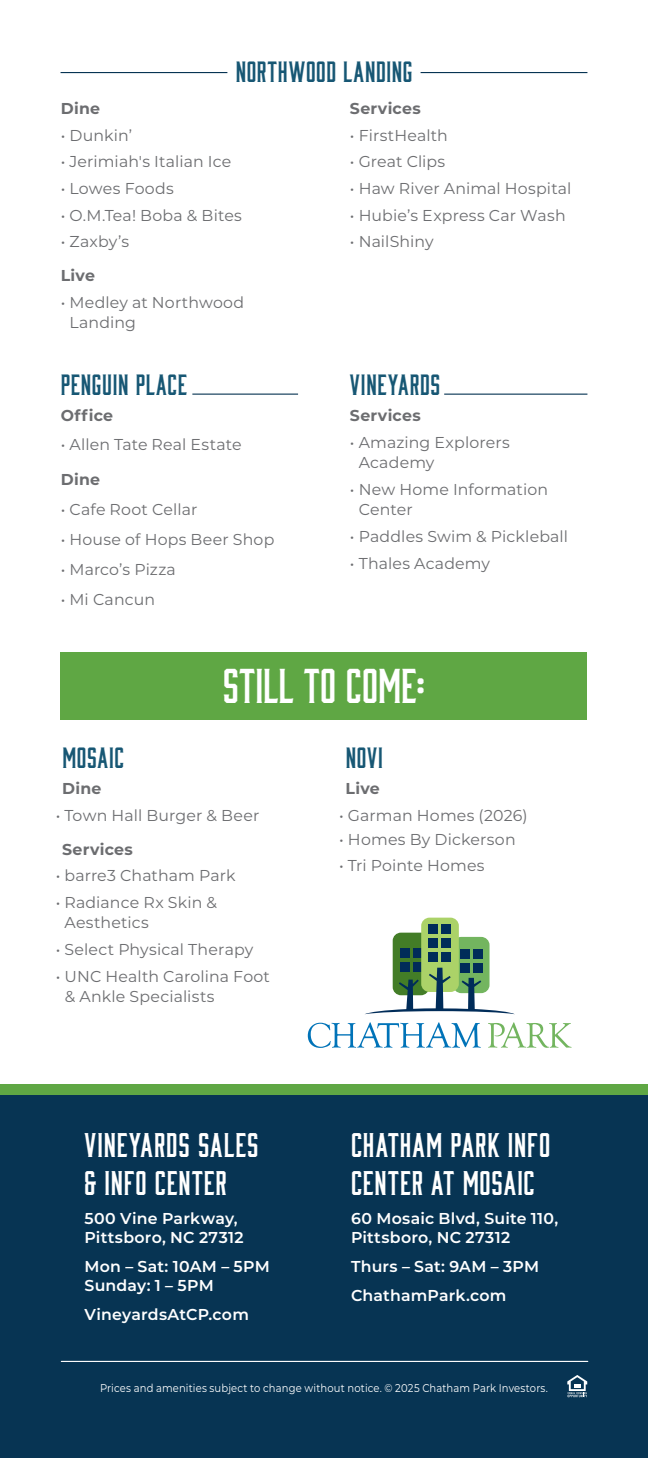
<style>
.page{position:relative;width:648px;height:1458px;background:#fff}
.page>*{position:absolute;margin:0;border:0;box-sizing:border-box;transform-origin:0 0}
.BUILDERS{font:45px "Bourbon";color:#fff}
.t1{font:31.5px/37.8px "Bourbon";letter-spacing:.03em;color:#fff}
.t2{font:27px "Bourbon";letter-spacing:.025em;color:#175774}
.t3{font:15.75px/20.2px "Montserrat";letter-spacing:.01em;color:#6c6d70}
.t4{font:600 15.75px/18.9px "Montserrat";letter-spacing:.015em;color:#fff}
.t5{font:700 15.75px "Montserrat";letter-spacing:.015em;color:#6c6d70}
.t6{font:11.25px "Montserrat";letter-spacing:.015em;color:#fff;scale:.89 1}
</style>
<div class="page">
<svg style="left:488px;top:1022px;width:84px;height:26px"></svg>
<svg style="left:308px;top:1022px;width:173px;height:26px"></svg>
<div style="left:393px;top:933px;width:36px;height:62px;background:#437d27;border-radius:8px"></div>
<div style="left:400px;top:948px;width:10px;height:10px;background:#002c59"></div>
<div style="left:413px;top:948px;width:10px;height:10px;background:#002c59"></div>
<div style="left:400px;top:962px;width:10px;height:9px;background:#002c59"></div>
<div style="left:413px;top:962px;width:10px;height:9px;background:#002c59"></div>
<div style="left:453px;top:937px;width:37px;height:56px;background:#73b55f;border-radius:8px"></div>
<div style="left:421px;top:918px;width:38px;height:74px;background:#abd268;border-radius:8px"></div>
<div style="left:428px;top:924px;width:10px;height:10px;background:#002c59"></div>
<div style="left:441px;top:924px;width:10px;height:10px;background:#002c59"></div>
<div style="left:428px;top:938px;width:10px;height:9px;background:#002c59"></div>
<div style="left:441px;top:938px;width:10px;height:9px;background:#002c59"></div>
<div style="left:428px;top:952px;width:10px;height:9px;background:#002c59"></div>
<div style="left:441px;top:952px;width:10px;height:9px;background:#002c59"></div>
<div style="left:460px;top:949px;width:10px;height:9px;background:#002c59"></div>
<div style="left:473px;top:949px;width:10px;height:9px;background:#002c59"></div>
<div style="left:460px;top:963px;width:10px;height:9px;background:#002c59"></div>
<div style="left:473px;top:963px;width:10px;height:9px;background:#002c59"></div>
<svg style="left:365px;top:968px;width:149px;height:46px"></svg>
<div style="left:0;top:1095px;width:648px;height:363px;background:#073453"></div>
<div style="left:0;top:1084px;width:648px;height:11px;background:#5fa744"></div>
<hr style="left:61px;top:1361px;width:527px;height:1px;background:#fff">
<svg style="left:567px;top:1375px;width:20px;height:22px"></svg>
<div style="left:61px;top:652px;width:526px;height:68px;background:#5fa744"></div>
<hr style="left:192px;top:394px;width:106px;height:1px;background:#073453">
<hr style="left:444px;top:394px;width:143px;height:1px;background:#073453">
<hr style="left:421px;top:72px;width:166px;height:1px;background:#073453">
<hr style="left:61px;top:72px;width:166px;height:1px;background:#073453">
<p class="t2" style="left:236px;top:55px;width:178px">NORTHWOOD LANDING</p>
<p class="t5" style="left:61px;top:97px;width:41px">Dine</p>
<p class="t3" style="left:61px;top:124px;width:73px">• Dunkin’</p>
<p class="t3" style="left:61px;top:151px;width:172px">• Jerimiah's Italian Ice</p>
<p class="t3" style="left:61px;top:178px;width:115px">• Lowes Foods</p>
<p class="t3" style="left:61px;top:204px;width:183px">• O.M.Tea! Boba &amp; Bites</p>
<p class="t3" style="left:61px;top:231px;width:70px">• Zaxby’s</p>
<p class="t5" style="left:61px;top:264px;width:36px">Live</p>
<p class="t3" style="left:70px;top:292px;width:176px;text-indent:-9px">• Medley at Northwood<br>Landing</p>
<p class="t2" style="left:61px;top:368px;width:128px">PENGUIN PLACE</p>
<p class="t5" style="left:61px;top:404px;width:54px">Office</p>
<p class="t3" style="left:61px;top:434px;width:182px">• Allen Tate Real Estate</p>
<p class="t5" style="left:61px;top:468px;width:41px">Dine</p>
<p class="t3" style="left:61px;top:499px;width:138px">• Cafe Root Cellar</p>
<p class="t3" style="left:61px;top:529px;width:215px">• House of Hops Beer Shop</p>
<p class="t3" style="left:61px;top:559px;width:117px">• Marco’s Pizza</p>
<p class="t3" style="left:61px;top:589px;width:96px">• Mi Cancun</p>
<p class="t5" style="left:350px;top:97px;width:72px">Services</p>
<p class="t3" style="left:350px;top:124px;width:100px">• FirstHealth</p>
<p class="t3" style="left:350px;top:151px;width:97px">• Great Clips</p>
<p class="t3" style="left:350px;top:178px;width:223px">• Haw River Animal Hospital</p>
<p class="t3" style="left:350px;top:204px;width:217px">• Hubie’s Express Car Wash</p>
<p class="t3" style="left:350px;top:231px;width:85px">• NailShiny</p>
<p class="t2" style="left:350px;top:368px;width:92px">VINEYARDS</p>
<p class="t5" style="left:350px;top:404px;width:72px">Services</p>
<p class="t3" style="left:359px;top:432px;width:153px;text-indent:-9px">• Amazing Explorers<br>Academy</p>
<p class="t3" style="left:359px;top:479px;width:191px;text-indent:-9px">• New Home Information<br>Center</p>
<p class="t3" style="left:350px;top:526px;width:220px">• Paddles Swim &amp; Pickleball</p>
<p class="t3" style="left:350px;top:553px;width:142px">• Thales Academy</p>
<p class="BUILDERS" style="left:223px;top:658px;width:204px">STILL TO COME:</p>
<p class="t2" style="left:62px;top:741px;width:63px">MOSAIC</p>
<p class="t5" style="left:62px;top:777px;width:41px">Dine</p>
<p class="t3" style="left:56px;top:805px;width:205px">• Town Hall Burger &amp; Beer</p>
<p class="t5" style="left:62px;top:838px;width:72px">Services</p>
<p class="t3" style="left:56px;top:865px;width:181px">• barre3 Chatham Park</p>
<p class="t3" style="left:65px;top:892px;width:154px;text-indent:-9px">• Radiance Rx Skin &amp;<br>Aesthetics</p>
<p class="t3" style="left:56px;top:939px;width:199px">• Select Physical Therapy</p>
<p class="t3" style="left:65px;top:966px;width:207px;text-indent:-9px">• UNC Health Carolina Foot &amp; Ankle Specialists</p>
<p class="t1" style="left:85px;top:1125px;width:176px">VINEYARDS SALES &amp; INFO CENTER</p>
<p class="t4" style="left:85px;top:1208px;width:161px">500 Vine Parkway,<br>Pittsboro, NC 27312</p>
<p class="t4" style="left:85px;top:1256px;width:187px">Mon – Sat: 10AM – 5PM<br>Sunday: 1 – 5PM</p>
<p class="t4" style="left:85px;top:1304px;width:166px">VineyardsAtCP.com</p>
<p class="t2" style="left:346px;top:741px;width:39px">NOVI</p>
<p class="t5" style="left:346px;top:777px;width:36px">Live</p>
<p class="t3" style="left:339px;top:805px;width:190px">• Garman Homes (2026)</p>
<p class="t3" style="left:339px;top:828px;width:178px">• Homes By Dickerson</p>
<p class="t3" style="left:339px;top:855px;width:147px">• Tri Pointe Homes</p>
<p class="t1" style="left:351px;top:1125px;width:201px">CHATHAM PARK INFO<br>CENTER AT MOSAIC</p>
<p class="t4" style="left:351px;top:1208px;width:209px">60 Mosaic Blvd, Suite 110,<br>Pittsboro, NC 27312</p>
<p class="t4" style="left:351px;top:1256px;width:190px">Thurs – Sat: 9AM – 3PM</p>
<p class="t4" style="left:351px;top:1285px;width:157px">ChathamPark.com</p>
<p class="t6" style="left:100px;top:1380px;width:505px">Prices and amenities subject to change without notice. © 2025 Chatham Park Investors.</p>
</div>
